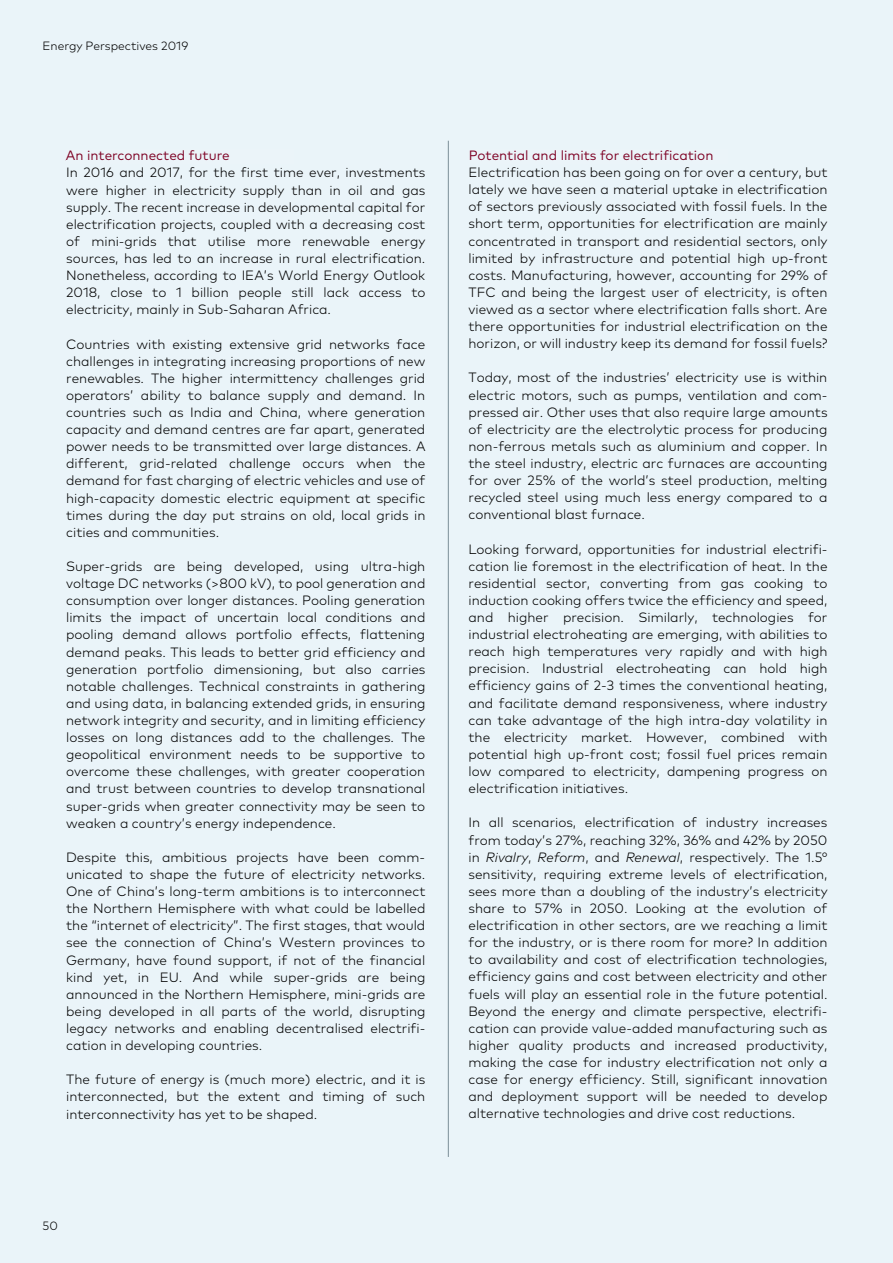
<style>
.page{position:relative;width:893px;height:1263px;background:#eaf4f9}
.page>*{position:absolute;margin:0;border:0;box-sizing:border-box;transform-origin:0 0}
.t1{font:300 13.5px/17.1px "Mark Pro";color:#000;text-align:justify}
.t2{font:13.5px "Mark Pro";color:#7d0023}
.t3{font:300 13.5px "Mark Pro";letter-spacing:.015em;color:#7d0023}
.t4{font:300 12px "Mark Pro";color:#000}
.s1{font-style:italic}
</style>
<div class="page">
<hr style="left:448px;top:141px;width:1px;height:1016px;background:#7c8e98">
<p class="t4" style="left:43px;top:37px;width:147px">Energy Perspectives 2019</p>
<p class="t2" style="left:66px;top:145px;width:165px">An interconnected future</p>
<p class="t2" style="left:469px;top:145px;width:246px">Potential and limits for electrification</p>
<p class="t3" style="left:542px;top:145px;width:179px">nd limits for electrification</p>
<p class="t1" style="left:468px;top:163px;width:361px">Electrification has been going on for over a century, but lately we have seen a material uptake in electrification of sectors previously associated with fossil fuels. In the short term, opportunities for electrification are mainly concentrated in transport and residential sectors, only limited by infrastructure and potential high up-front costs. Manufacturing, however, accounting for 29% of TFC and being the largest user of electricity, is often viewed as a sector where electrification falls short. Are there opportunities for industrial electrification on the horizon, or will industry keep its demand for fossil fuels?</p>
<p class="t1" style="left:468px;top:368px;width:361px">Today, most of the industries’ electricity use is within electric motors, such as pumps, ventilation and com&shy;pressed air. Other uses that also require large amounts of electricity are the electrolytic process for producing non-ferrous metals such as aluminium and copper. In the steel industry, electric arc furnaces are accounting for over 25% of the world’s steel production, melting recycled steel using much less energy compared to a conventional blast furnace.</p>
<p class="t1" style="left:468px;top:539px;width:361px">Looking forward, opportunities for industrial electrifi&shy;cation lie foremost in the electrification of heat. In the residential sector, converting from gas cooking to induction cooking offers twice the efficiency and speed, and higher precision. Similarly, technologies for industrial electroheating are emerging, with abilities to reach high temperatures very rapidly and with high precision. Industrial electroheating can hold high efficiency gains of 2-3 times the conventional heating, and facilitate demand responsiveness, where industry can take advantage of the high intra-day volatility in the electricity market. However, combined with potential high up-front cost; fossil fuel prices remain low compared to electricity, dampening progress on electrification initiatives.</p>
<p class="t1" style="left:468px;top:813px;width:361px">In all scenarios, electrification of industry increases from today’s 27%, reaching 32%, 36% and 42% by 2050 in <span class="s1">Rivalry</span>, <span class="s1">Reform</span>, and <span class="s1">Renewal</span>, respectively. The 1.5° sensitivity, requiring extreme levels of electrification, sees more than a doubling of the industry’s electricity share to 57% in 2050. Looking at the evolution of electrification in other sectors, are we reaching a limit for the industry, or is there room for more? In addition to availability and cost of electrification technologies, efficiency gains and cost between electricity and other fuels will play an essential role in the future potential.<br>Beyond the energy and climate perspective, electrifi&shy;cation can provide value-added manufacturing such as higher quality products and increased productivity, making the case for industry electrification not only a case for energy efficiency. Still, significant innovation and deployment support will be needed to develop alternative technologies and drive cost reductions.</p>
<p class="t3" style="left:119px;top:145px;width:117px">connected future</p>
<p class="t1" style="left:66px;top:163px;width:361px">In 2016 and 2017, for the first time ever, investments were higher in electricity supply than in oil and gas supply. The recent increase in developmental capital for electrification projects, coupled with a decreasing cost of mini-grids that utilise more renewable energy sources, has led to an increase in rural electrification.<br>Nonetheless, according to IEA’s World Energy Outlook 2018, close to 1 billion people still lack access to electricity, mainly in Sub-Saharan Africa.</p>
<p class="t1" style="left:66px;top:334px;width:361px">Countries with existing extensive grid networks face challenges in integrating increasing proportions of new renewables. The higher intermittency challenges grid operators’ ability to balance supply and demand. In countries such as India and China, where generation capacity and demand centres are far apart, generated power needs to be transmitted over large distances. A different, grid-related challenge occurs when the demand for fast charging of electric vehicles and use of high-capacity domestic electric equipment at specific times during the day put strains on old, local grids in cities and communities.</p>
<p class="t1" style="left:66px;top:556px;width:361px">Super-grids are being developed, using ultra-high voltage DC networks (&gt;800 kV), to pool generation and consumption over longer distances. Pooling generation limits the impact of uncertain local conditions and pooling demand allows portfolio effects, flattening demand peaks. This leads to better grid efficiency and generation portfolio dimensioning, but also carries notable challenges. Technical constraints in gathering and using data, in balancing extended grids, in ensuring network integrity and security, and in limiting efficiency losses on long distances add to the challenges. The geopolitical environment needs to be supportive to overcome these challenges, with greater cooperation and trust between countries to develop transnational super-grids when greater connectivity may be seen to weaken a country’s energy independence.</p>
<p class="t1" style="left:66px;top:847px;width:361px">Despite this, ambitious projects have been comm&shy;unicated to shape the future of electricity networks.<br>One of China’s long-term ambitions is to interconnect the Northern Hemisphere with what could be labelled the “internet of electricity”. The first stages, that would see the connection of China’s Western provinces to Germany, have found support, if not of the financial kind yet, in EU. And while super-grids are being announced in the Northern Hemisphere, mini-grids are being developed in all parts of the world, disrupting legacy networks and enabling decentralised electrifi&shy;cation in developing countries.</p>
<p class="t1" style="left:66px;top:1070px;width:361px">The future of energy is (much more) electric, and it is interconnected, but the extent and timing of such interconnectivity has yet to be shaped.</p>
<p class="t4" style="left:43px;top:1217px;width:17px">50</p>
</div>
